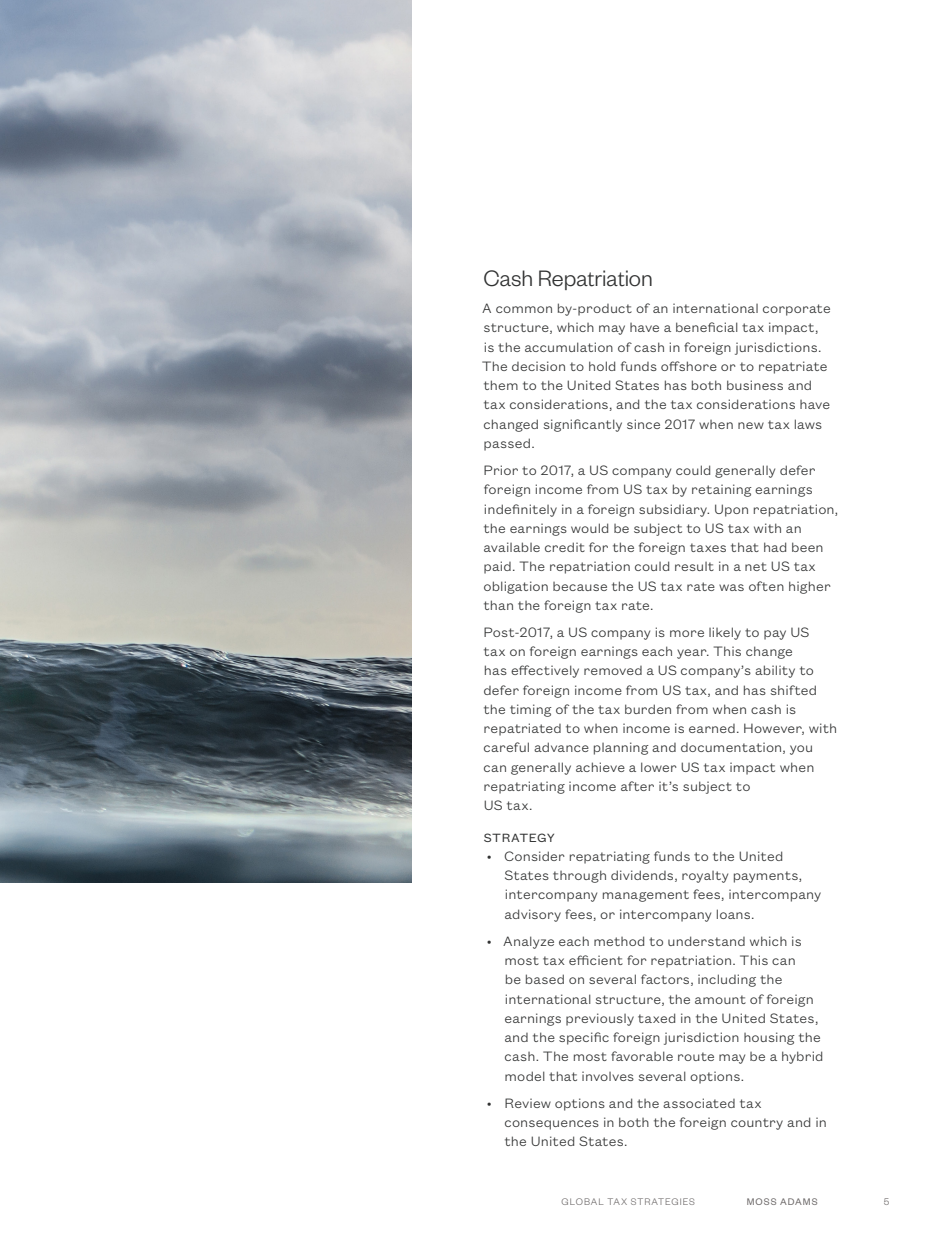
<style>
.page{position:relative;width:945px;height:1260px;background:#fff}
.page>*{position:absolute;margin:0;border:0;box-sizing:border-box;transform-origin:0 0}
.H5__Left{font:300 24.5px "Founders Grotesk";letter-spacing:-.01em;color:#313232}
.BC__Left{font:300 14.88px/19.2px "Founders Grotesk Text";letter-spacing:.01em;color:#313232}
.H7__Left{font:13.12px "Founders Grotesk Text";letter-spacing:.035em;color:#313232}
.t1{font:300 10.5px "Founders Grotesk";letter-spacing:.09em;color:#6f6b6b}
.t2{font:10.5px "Founders Grotesk";letter-spacing:.1em;color:#6f6b6b}
</style>
<div class="page">
<img style="left:0;top:0;width:412px;height:883px">
<p class="H5__Left" style="left:483px;top:263px;width:171px">Cash Repatriation</p>
<p class="BC__Left" style="left:482px;top:298px;width:351px">A common by-product of an international corporate structure, which may have a beneficial tax impact, is the accumulation of cash in foreign jurisdictions.<br>The decision to hold funds offshore or to repatriate them to the United States has both business and tax considerations, and the tax considerations have changed significantly since 2017 when new tax laws passed.</p>
<p class="BC__Left" style="left:483px;top:460px;width:356px">Prior to 2017, a US company could generally defer foreign income from US tax by retaining earnings indefinitely in a foreign subsidiary. Upon repatriation, the earnings would be subject to US tax with an available credit for the foreign taxes that had been paid. The repatriation could result in a net US tax obligation because the US tax rate was often higher than the foreign tax rate.</p>
<p class="BC__Left" style="left:483px;top:622px;width:355px">Post-2017, a US company is more likely to pay US<br>tax on foreign earnings each year. This change<br>has effectively removed a US company’s ability to defer foreign income from US tax, and has shifted the timing of the tax burden from when cash is repatriated to when income is earned. However, with careful advance planning and documentation, you can generally achieve a lower US tax impact when repatriating income after it’s subject to<br>US tax.</p>
<p class="H7__Left" style="left:484px;top:829px;width:73px">STRATEGY</p>
<p class="BC__Left" style="left:504px;top:846px;width:319px;text-indent:-17px">• Consider repatriating funds to the United States through dividends, royalty payments, intercompany management fees, intercompany advisory fees, or intercompany loans.</p>
<p class="BC__Left" style="left:504px;top:930px;width:321px;text-indent:-17px">• Analyze each method to understand which is most tax efficient for repatriation. This can<br>be based on several factors, including the international structure, the amount of foreign earnings previously taxed in the United States, and the specific foreign jurisdiction housing the cash. The most favorable route may be a hybrid model that involves several options.</p>
<p class="BC__Left" style="left:505px;top:1092px;width:324px;text-indent:-18px">• Review options and the associated tax consequences in both the foreign country and in the United States.</p>
<p class="t1" style="left:561px;top:1195px;width:135px">GLOBAL TAX STRATEGIES</p>
<p class="t2" style="left:747px;top:1195px;width:73px">MOSS ADAMS</p>
<p class="t1" style="left:884px;top:1195px;width:7px">5</p>
</div>
